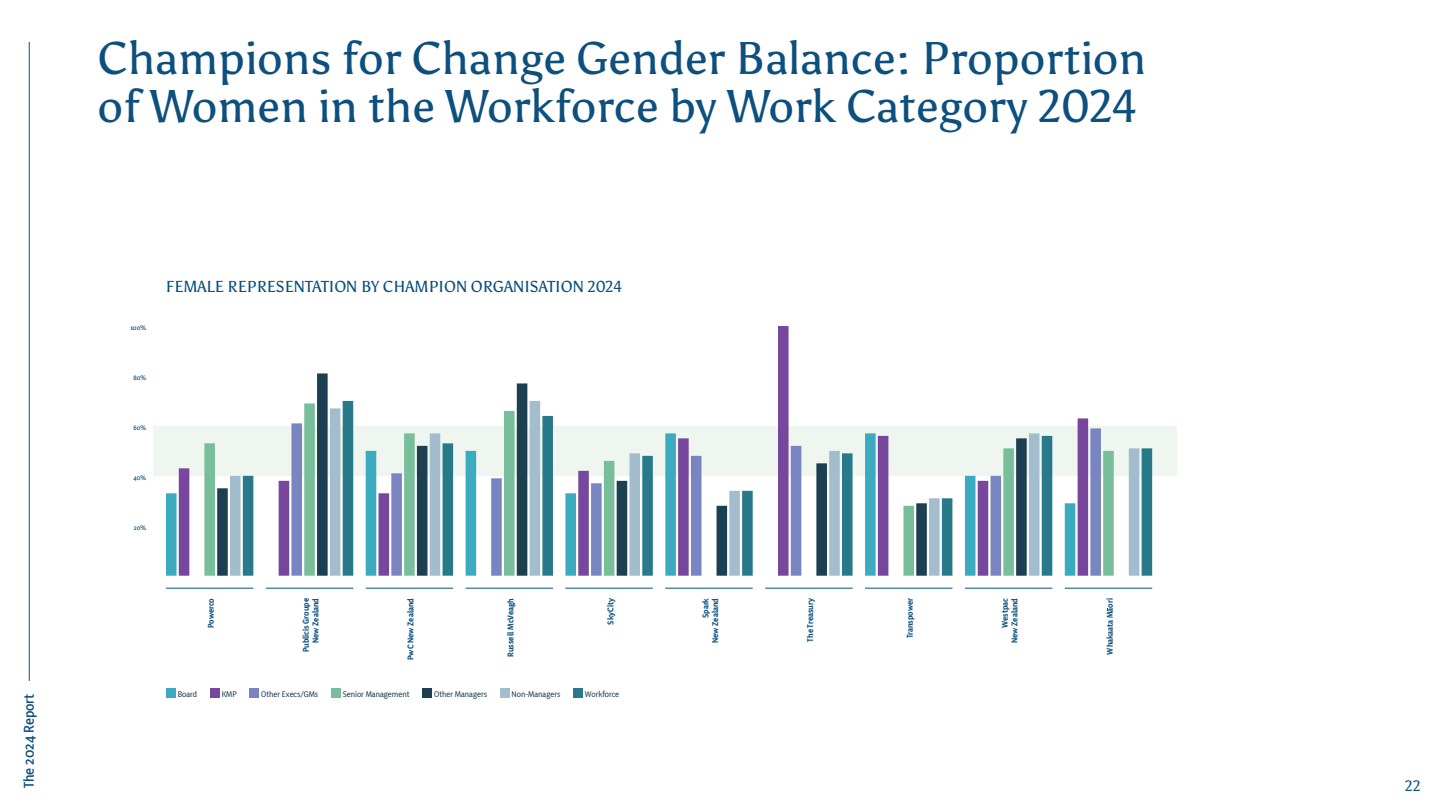
<style>
.page{position:relative;width:1440px;height:810px;background:#fff}
.page>*{position:absolute;margin:0;border:0;box-sizing:border-box;transform-origin:0 0}
.t1{font:45.75px/48px "Asul";color:#0d4f7d}
.t2{font:15.83px "Asul";color:#0a4f7d}
.t3{font:600 15px "Yaldevi Colombo";color:#0d4f7d}
.t4{font:15px "Asul";color:#0d4f7d}
.t5{font:8.77px/9.7px "Yaldevi Colombo Bold 1";color:#0a4f7d;text-align:right}
.t6{font:500 8.77px "Yaldevi Colombo";color:#1c3f52}
.t7{font:600 6.6px "Yaldevi Colombo";color:#0a4f7d}
</style>
<div class="page">
<hr style="left:29px;top:42px;width:1px;height:639px;background:#0d4f7d">
<div style="left:154px;top:426px;width:1023px;height:50px;background:#eff6f0"></div>
<div style="left:166px;top:688px;width:10px;height:10px;background:#3cabbf"></div>
<div style="left:210px;top:688px;width:10px;height:10px;background:#76479c"></div>
<div style="left:249px;top:688px;width:10px;height:10px;background:#7985c1"></div>
<div style="left:331px;top:688px;width:10px;height:10px;background:#79be9a"></div>
<div style="left:422px;top:688px;width:10px;height:10px;background:#1c3f52"></div>
<div style="left:500px;top:688px;width:10px;height:10px;background:#a3bcce"></div>
<div style="left:573px;top:688px;width:10px;height:10px;background:#287a8a"></div>
<hr style="left:166px;top:588px;width:87px;height:1px;background:#0a4f7d">
<hr style="left:266px;top:588px;width:87px;height:1px;background:#0a4f7d">
<hr style="left:366px;top:588px;width:87px;height:1px;background:#0a4f7d">
<hr style="left:466px;top:588px;width:87px;height:1px;background:#0a4f7d">
<hr style="left:565px;top:588px;width:88px;height:1px;background:#0a4f7d">
<hr style="left:665px;top:588px;width:88px;height:1px;background:#0a4f7d">
<hr style="left:765px;top:588px;width:88px;height:1px;background:#0a4f7d">
<hr style="left:865px;top:588px;width:87px;height:1px;background:#0a4f7d">
<hr style="left:965px;top:588px;width:87px;height:1px;background:#0a4f7d">
<hr style="left:1065px;top:588px;width:87px;height:1px;background:#0a4f7d">
<div style="left:166px;top:493px;width:11px;height:83px;background:#3cabbf"></div>
<div style="left:243px;top:476px;width:10px;height:100px;background:#287a8a"></div>
<div style="left:230px;top:476px;width:11px;height:100px;background:#a3bcce"></div>
<div style="left:217px;top:488px;width:11px;height:88px;background:#1c3f52"></div>
<div style="left:204px;top:443px;width:11px;height:133px;background:#79be9a"></div>
<div style="left:179px;top:468px;width:10px;height:108px;background:#76479c"></div>
<div style="left:343px;top:401px;width:10px;height:175px;background:#287a8a"></div>
<div style="left:330px;top:408px;width:10px;height:168px;background:#a3bcce"></div>
<div style="left:317px;top:373px;width:11px;height:203px;background:#1c3f52"></div>
<div style="left:304px;top:403px;width:11px;height:173px;background:#79be9a"></div>
<div style="left:291px;top:423px;width:11px;height:153px;background:#7985c1"></div>
<div style="left:279px;top:481px;width:10px;height:95px;background:#76479c"></div>
<div style="left:366px;top:451px;width:10px;height:125px;background:#3cabbf"></div>
<div style="left:443px;top:443px;width:10px;height:133px;background:#287a8a"></div>
<div style="left:430px;top:433px;width:10px;height:143px;background:#a3bcce"></div>
<div style="left:417px;top:446px;width:11px;height:130px;background:#1c3f52"></div>
<div style="left:404px;top:433px;width:11px;height:143px;background:#79be9a"></div>
<div style="left:391px;top:473px;width:11px;height:103px;background:#7985c1"></div>
<div style="left:379px;top:493px;width:10px;height:83px;background:#76479c"></div>
<div style="left:466px;top:451px;width:10px;height:125px;background:#3cabbf"></div>
<div style="left:542px;top:416px;width:11px;height:160px;background:#287a8a"></div>
<div style="left:530px;top:401px;width:10px;height:175px;background:#a3bcce"></div>
<div style="left:517px;top:383px;width:10px;height:193px;background:#1c3f52"></div>
<div style="left:504px;top:411px;width:11px;height:165px;background:#79be9a"></div>
<div style="left:491px;top:478px;width:11px;height:98px;background:#7985c1"></div>
<div style="left:565px;top:493px;width:11px;height:83px;background:#3cabbf"></div>
<div style="left:642px;top:456px;width:11px;height:120px;background:#287a8a"></div>
<div style="left:629px;top:453px;width:11px;height:123px;background:#a3bcce"></div>
<div style="left:617px;top:481px;width:10px;height:95px;background:#1c3f52"></div>
<div style="left:604px;top:461px;width:10px;height:115px;background:#79be9a"></div>
<div style="left:591px;top:483px;width:11px;height:93px;background:#7985c1"></div>
<div style="left:578px;top:471px;width:11px;height:105px;background:#76479c"></div>
<div style="left:665px;top:433px;width:11px;height:143px;background:#3cabbf"></div>
<div style="left:742px;top:491px;width:11px;height:85px;background:#287a8a"></div>
<div style="left:729px;top:491px;width:11px;height:85px;background:#a3bcce"></div>
<div style="left:717px;top:506px;width:10px;height:70px;background:#1c3f52"></div>
<div style="left:691px;top:456px;width:10px;height:120px;background:#7985c1"></div>
<div style="left:678px;top:438px;width:11px;height:138px;background:#76479c"></div>
<div style="left:842px;top:453px;width:11px;height:123px;background:#287a8a"></div>
<div style="left:829px;top:451px;width:11px;height:125px;background:#a3bcce"></div>
<div style="left:816px;top:463px;width:11px;height:113px;background:#1c3f52"></div>
<div style="left:791px;top:446px;width:10px;height:130px;background:#7985c1"></div>
<div style="left:778px;top:326px;width:11px;height:250px;background:#76479c"></div>
<div style="left:865px;top:433px;width:11px;height:143px;background:#3cabbf"></div>
<div style="left:942px;top:498px;width:10px;height:78px;background:#287a8a"></div>
<div style="left:929px;top:498px;width:11px;height:78px;background:#a3bcce"></div>
<div style="left:916px;top:503px;width:11px;height:73px;background:#1c3f52"></div>
<div style="left:903px;top:506px;width:11px;height:70px;background:#79be9a"></div>
<div style="left:878px;top:436px;width:10px;height:140px;background:#76479c"></div>
<div style="left:965px;top:476px;width:10px;height:100px;background:#3cabbf"></div>
<div style="left:1042px;top:436px;width:10px;height:140px;background:#287a8a"></div>
<div style="left:1029px;top:433px;width:11px;height:143px;background:#a3bcce"></div>
<div style="left:1016px;top:438px;width:11px;height:138px;background:#1c3f52"></div>
<div style="left:1003px;top:448px;width:11px;height:128px;background:#79be9a"></div>
<div style="left:991px;top:476px;width:10px;height:100px;background:#7985c1"></div>
<div style="left:978px;top:481px;width:10px;height:95px;background:#76479c"></div>
<div style="left:1065px;top:503px;width:10px;height:73px;background:#3cabbf"></div>
<div style="left:1142px;top:448px;width:10px;height:128px;background:#287a8a"></div>
<div style="left:1129px;top:448px;width:10px;height:128px;background:#a3bcce"></div>
<div style="left:1103px;top:451px;width:11px;height:125px;background:#79be9a"></div>
<div style="left:1090px;top:428px;width:11px;height:148px;background:#7985c1"></div>
<div style="left:1078px;top:418px;width:10px;height:158px;background:#76479c"></div>
<h3 class="t3" style="left:20px;top:788px;width:96px;rotate:-90deg">The 2024 Report</h3>
<h1 class="t1" style="left:98px;top:34px;width:1050px">Champions for Change Gender Balance: Proportion of Women in the Workforce by Work Category 2024</h1>
<p class="t7" style="left:130px;top:324px;width:17px">100%</p>
<p class="t7" style="left:133px;top:374px;width:14px">80%</p>
<p class="t7" style="left:133px;top:424px;width:14px">60%</p>
<p class="t7" style="left:133px;top:474px;width:14px">40%</p>
<p class="t7" style="left:134px;top:524px;width:14px">20%</p>
<h2 class="t2" style="left:166px;top:277px;width:458px">FEMALE REPRESENTATION BY CHAMPION ORGANISATION 2024</h2>
<p class="t5" style="left:206px;top:628px;width:31px;rotate:-90deg">Powerco</p>
<p class="t5" style="left:301px;top:652px;width:56px;rotate:-90deg">Publicis Groupe<br>New Zealand</p>
<p class="t5" style="left:406px;top:660px;width:63px;rotate:-90deg">PwC New Zealand</p>
<p class="t5" style="left:506px;top:657px;width:60px;rotate:-90deg">Russell McVeagh</p>
<p class="t5" style="left:606px;top:625px;width:28px;rotate:-90deg">SkyCity</p>
<p class="t5" style="left:701px;top:643px;width:46px;rotate:-90deg">Spark<br>New Zealand</p>
<p class="t5" style="left:805px;top:642px;width:45px;rotate:-90deg">The Treasury</p>
<p class="t5" style="left:905px;top:638px;width:42px;rotate:-90deg">Transpower</p>
<p class="t5" style="left:1000px;top:643px;width:46px;rotate:-90deg">Westpac<br>New Zealand</p>
<p class="t5" style="left:1105px;top:655px;width:58px;rotate:-90deg">Whakaata Maori</p>
<p class="t6" style="left:178px;top:689px;width:21px">Board</p>
<p class="t6" style="left:222px;top:689px;width:16px">KMP</p>
<p class="t6" style="left:261px;top:689px;width:59px">Other Execs/GMs</p>
<p class="t6" style="left:343px;top:689px;width:68px">Senior Management</p>
<p class="t6" style="left:434px;top:689px;width:54px">Other Managers</p>
<p class="t6" style="left:512px;top:689px;width:50px">Non-Managers</p>
<p class="t6" style="left:585px;top:689px;width:36px">Workforce</p>
<h3 class="t4" style="left:1405px;top:777px;width:17px">22</h3>
</div>
